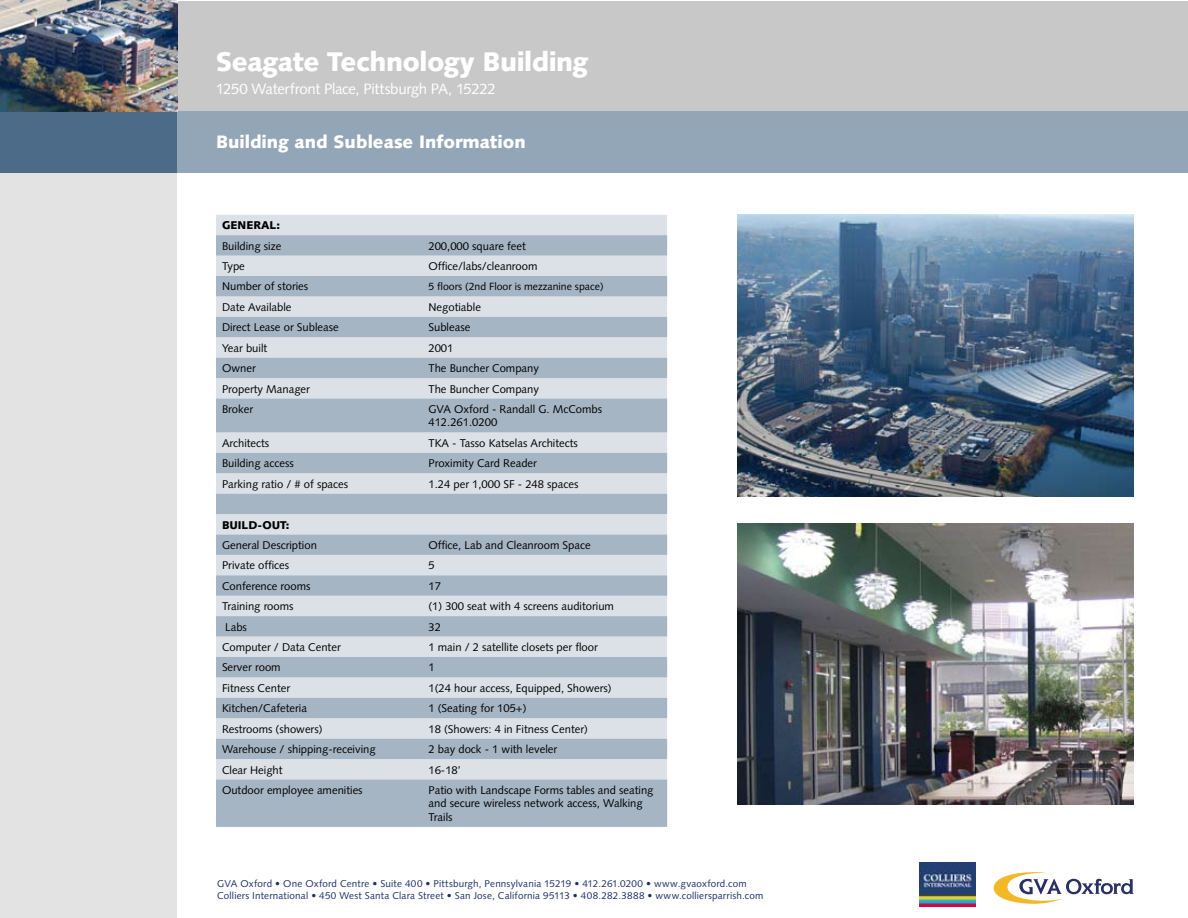
<style>
.page{position:relative;width:1188px;height:918px;background:#fff}
.page>*{position:absolute;margin:0;border:0;box-sizing:border-box;transform-origin:0 0}
.t1{font:900 27px "Syntax";letter-spacing:-.02em;color:#fff}
.t2{font:900 18px "Syntax";color:#fff}
.t3{font:15px "Syntax";letter-spacing:-.02em;color:#fff}
.t4{font:11.25px/13.5px "Syntax";color:#000}
.t5{font:900 11.25px "Syntax";color:#000}
.t6{font:10.5px "Syntax";color:#000}
.t7{font:9.9px/12px "Syntax";letter-spacing:.015em;color:#1d2f68}
</style>
<div class="page">
<div style="left:177px;top:1px;width:1011px;height:111px;background:#c9c8c8"></div>
<div style="left:177px;top:112px;width:1011px;height:61px;background:#93a6b8"></div>
<div style="left:0;top:112px;width:177px;height:61px;background:#4b6b89"></div>
<div style="left:0;top:173px;width:177px;height:745px;background:#e4e3e4"></div>
<svg style="left:994px;top:872px;width:140px;height:32px"></svg>
<img style="left:0;top:1px;width:177px;height:111px">
<img style="left:920px;top:863px;width:55px;height:44px">
<div style="left:216px;top:215px;width:451px;height:20px;background:#dbe1e7"></div>
<svg style="left:216px;top:235px;width:451px;height:592px;background:#bdc8d3"></svg>
<img style="left:737px;top:215px;width:397px;height:281px">
<img style="left:737px;top:523px;width:397px;height:282px">
<h1 class="t1" style="left:216px;top:46px;width:374px">Seagate Technology Building</h1>
<h3 class="t3" style="left:216px;top:80px;width:281px">1250 Waterfront Place, Pittsburgh PA, 15222</h3>
<h2 class="t2" style="left:216px;top:131px;width:311px">Building and Sublease Information</h2>
<p class="t5" style="left:222px;top:219px;width:60px">GENERAL:</p>
<p class="t4" style="left:222px;top:239px;width:61px">Building size</p>
<p class="t4" style="left:428px;top:239px;width:99px">200,000 square feet</p>
<p class="t4" style="left:222px;top:259px;width:24px">Type</p>
<p class="t4" style="left:428px;top:259px;width:111px">Office/labs/cleanroom</p>
<p class="t4" style="left:222px;top:280px;width:88px">Number of stories</p>
<p class="t6" style="left:428px;top:280px;width:177px">5 floors (2nd Floor is mezzanine space)</p>
<p class="t4" style="left:222px;top:300px;width:71px">Date Available</p>
<p class="t4" style="left:428px;top:300px;width:54px">Negotiable</p>
<p class="t4" style="left:222px;top:321px;width:118px">Direct Lease or Sublease</p>
<p class="t4" style="left:428px;top:321px;width:43px">Sublease</p>
<p class="t4" style="left:222px;top:341px;width:47px">Year built</p>
<p class="t4" style="left:428px;top:341px;width:27px">2001</p>
<p class="t4" style="left:222px;top:362px;width:35px">Owner</p>
<p class="t4" style="left:428px;top:362px;width:112px">The Buncher Company</p>
<p class="t4" style="left:222px;top:382px;width:90px">Property Manager</p>
<p class="t4" style="left:428px;top:382px;width:112px">The Buncher Company</p>
<p class="t4" style="left:222px;top:402px;width:33px">Broker</p>
<p class="t4" style="left:428px;top:402px;width:175px">GVA Oxford - Randall G. McCombs<br>412.261.0200</p>
<p class="t4" style="left:222px;top:436px;width:49px">Architects</p>
<p class="t4" style="left:428px;top:436px;width:151px">TKA - Tasso Katselas Architects</p>
<p class="t4" style="left:222px;top:457px;width:73px">Building access</p>
<p class="t4" style="left:428px;top:457px;width:110px">Proximity Card Reader</p>
<p class="t4" style="left:222px;top:477px;width:128px">Parking ratio / # of spaces</p>
<p class="t4" style="left:428px;top:477px;width:152px">1.24 per 1,000 SF - 248 spaces</p>
<p class="t5" style="left:222px;top:518px;width:69px">BUILD-OUT:</p>
<p class="t4" style="left:222px;top:538px;width:96px">General Description</p>
<p class="t4" style="left:428px;top:538px;width:164px">Office, Lab and Cleanroom Space</p>
<p class="t4" style="left:222px;top:559px;width:69px">Private offices</p>
<p class="t4" style="left:428px;top:559px;width:8px">5</p>
<p class="t4" style="left:222px;top:579px;width:90px">Conference rooms</p>
<p class="t4" style="left:428px;top:579px;width:14px">17</p>
<p class="t4" style="left:222px;top:600px;width:73px">Training rooms</p>
<p class="t4" style="left:428px;top:600px;width:187px">(1) 300 seat with 4 screens auditorium</p>
<p class="t4" style="left:225px;top:620px;width:23px">Labs</p>
<p class="t4" style="left:428px;top:620px;width:14px">32</p>
<p class="t4" style="left:222px;top:640px;width:120px">Computer / Data Center</p>
<p class="t4" style="left:428px;top:640px;width:171px">1 main / 2 satellite closets per floor</p>
<p class="t4" style="left:222px;top:661px;width:60px">Server room</p>
<p class="t4" style="left:428px;top:661px;width:8px">1</p>
<p class="t4" style="left:222px;top:681px;width:70px">Fitness Center</p>
<p class="t4" style="left:428px;top:681px;width:185px">1(24 hour access, Equipped, Showers)</p>
<p class="t4" style="left:222px;top:702px;width:86px">Kitchen/Cafeteria</p>
<p class="t4" style="left:428px;top:702px;width:100px">1 (Seating for 105+)</p>
<p class="t4" style="left:222px;top:722px;width:102px">Restrooms (showers)</p>
<p class="t4" style="left:428px;top:722px;width:161px">18 (Showers: 4 in Fitness Center)</p>
<p class="t4" style="left:222px;top:743px;width:155px">Warehouse / shipping-receiving</p>
<p class="t4" style="left:428px;top:743px;width:130px">2 bay dock - 1 with leveler</p>
<p class="t4" style="left:222px;top:763px;width:62px">Clear Height</p>
<p class="t4" style="left:428px;top:763px;width:34px">16-18’</p>
<p class="t4" style="left:222px;top:783px;width:142px">Outdoor employee amenities</p>
<p class="t4" style="left:428px;top:783px;width:227px">Patio with Landscape Forms tables and seating and secure wireless network access, Walking<br>Trails</p>
<p class="t7" style="left:217px;top:878px;width:548px">GVA Oxford • One Oxford Centre • Suite 400 • Pittsburgh, Pennsylvania 15219 • 412.261.0200 • www.gvaoxford.com<br>Colliers International • 450 West Santa Clara Street • San Jose, California 95113 • 408.282.3888 • www.colliersparrish.com</p>
</div>
